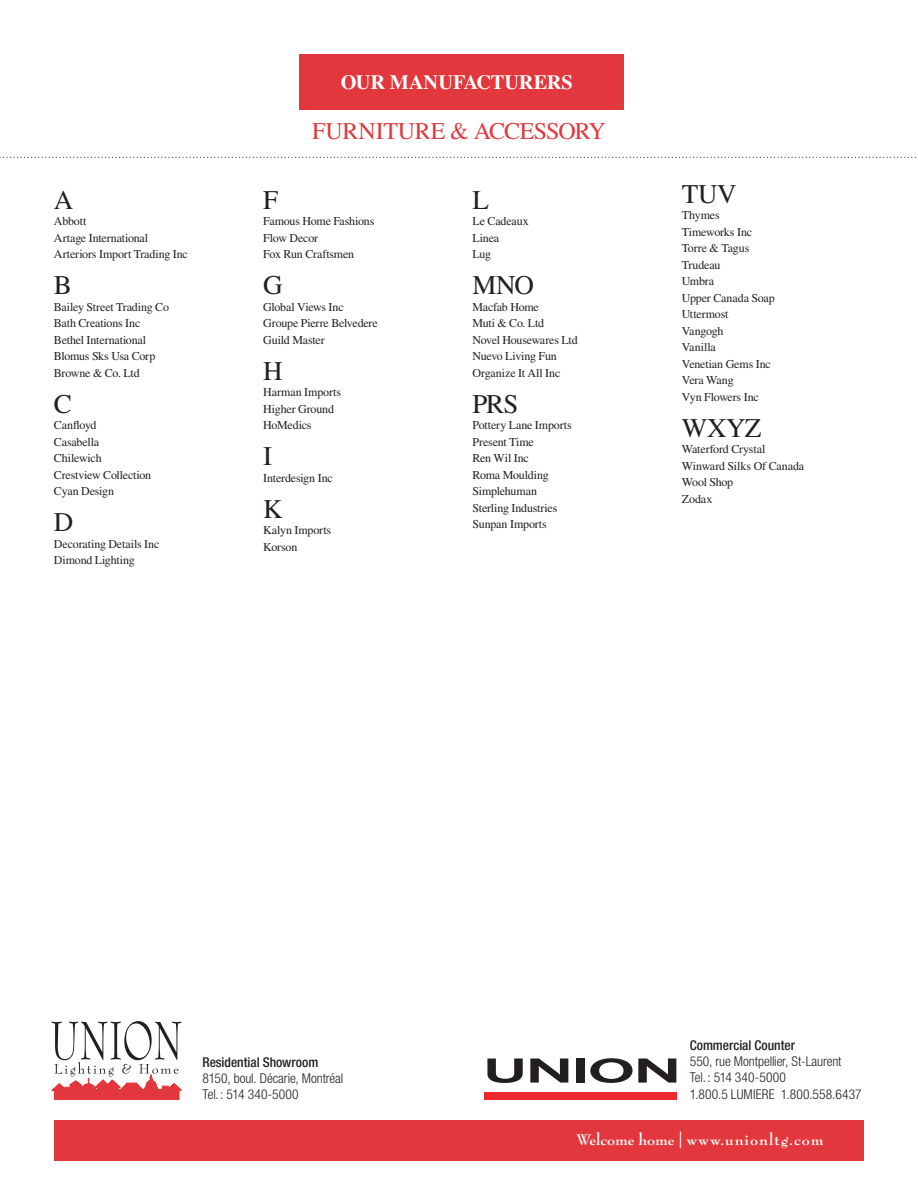
<style>
.page{position:relative;width:918px;height:1188px;background:#fff}
.page>*{position:absolute;margin:0;border:0;box-sizing:border-box;transform-origin:0 0}
.t1{font:27px "Times LT Std";letter-spacing:-.01em;color:#231f20}
.t2{font:24px "Times LT Std";letter-spacing:-.015em;color:#e1373d}
.t3{font:700 20.25px "Times LT Std";color:#fff}
.t4{font:700 16.65px "Bernhard Modern Std";letter-spacing:.06em;color:#fff}
.t5{font:300 condensed 13.5px/16.2px "Helvetica Neue LT Std";color:#231f20}
.t6{font:500 condensed 13.5px "Helvetica Neue LT Std";color:#231f20}
.t7{font:12px/16.5px "Times LT Std";letter-spacing:-.015em;color:#231f20}
</style>
<div class="page">
<div style="left:54px;top:1120px;width:810px;height:41px;background:#e1373d"></div>
<svg style="left:51px;top:1021px;width:131px;height:79px"></svg>
<svg style="left:0;top:157px;width:916px;height:1px"></svg>
<div style="left:299px;top:54px;width:324px;height:55px;background:#e1373d"></div>
<div style="left:484px;top:1092px;width:193px;height:7px;background:#ec2a2d"></div>
<svg style="left:487px;top:1059px;width:36px;height:24px"></svg>
<svg style="left:530px;top:1059px;width:38px;height:24px"></svg>
<div style="left:576px;top:1059px;width:8px;height:24px;background:#231f20"></div>
<svg style="left:590px;top:1058px;width:86px;height:25px"></svg>
<h1 class="t1" style="left:54px;top:184px;width:20px">A</h1>
<p class="t7" style="left:54px;top:213px;width:135px">Abbott<br>Artage International<br>Arteriors Import Trading Inc</p>
<h1 class="t1" style="left:54px;top:270px;width:17px">B</h1>
<p class="t7" style="left:54px;top:298px;width:117px">Bailey Street Trading Co<br>Bath Creations Inc<br>Bethel International<br>Blomus Sks Usa Corp<br>Browne &amp; Co. Ltd</p>
<h1 class="t1" style="left:54px;top:388px;width:20px">C</h1>
<p class="t7" style="left:54px;top:417px;width:99px">Canfloyd<br>Casabella<br>Chilewich<br>Crestview Collection<br>Cyan Design</p>
<h1 class="t1" style="left:54px;top:507px;width:21px">D</h1>
<p class="t7" style="left:54px;top:535px;width:107px">Decorating Details Inc<br>Dimond Lighting</p>
<h3 class="t3" style="left:341px;top:70px;width:234px">OUR MANUFACTURERS</h3>
<h2 class="t2" style="left:312px;top:117px;width:294px">FURNITURE &amp; ACCESSORY</h2>
<h1 class="t1" style="left:263px;top:184px;width:17px">F</h1>
<p class="t7" style="left:263px;top:213px;width:113px">Famous Home Fashions<br>Flow Decor<br>Fox Run Craftsmen</p>
<h1 class="t1" style="left:263px;top:270px;width:21px">G</h1>
<p class="t7" style="left:263px;top:298px;width:116px">Global Views Inc<br>Groupe Pierre Belvedere<br>Guild Master</p>
<h1 class="t1" style="left:263px;top:355px;width:21px">H</h1>
<p class="t7" style="left:263px;top:384px;width:79px">Harman Imports<br>Higher Ground<br>HoMedics</p>
<h1 class="t1" style="left:263px;top:441px;width:10px">I</h1>
<p class="t7" style="left:263px;top:469px;width:71px">Interdesign Inc</p>
<h1 class="t1" style="left:263px;top:493px;width:21px">K</h1>
<p class="t7" style="left:263px;top:522px;width:70px">Kalyn Imports<br>Korson</p>
<h1 class="t1" style="left:472px;top:184px;width:18px">L</h1>
<p class="t7" style="left:472px;top:213px;width:58px">Le Cadeaux<br>Linea<br>Lug</p>
<h1 class="t1" style="left:472px;top:270px;width:43px">Mno</h1>
<p class="t7" style="left:472px;top:298px;width:107px">Macfab Home<br>Muti &amp; Co. Ltd<br>Novel Housewares Ltd<br>Nuevo Living Fun<br>Organize It All Inc</p>
<h1 class="t1" style="left:472px;top:388px;width:30px">Prs</h1>
<p class="t7" style="left:472px;top:417px;width:101px">Pottery Lane Imports<br>Present Time<br>Ren Wil Inc<br>Roma Moulding<br>Simplehuman<br>Sterling Industries<br>Sunpan Imports</p>
<h1 class="t1" style="left:682px;top:178px;width:37px">Tuv</h1>
<p class="t7" style="left:682px;top:207px;width:95px">Thymes<br>Timeworks Inc<br>Torre &amp; Tagus<br>Trudeau<br>Umbra<br>Upper Canada Soap<br>Uttermost<br>Vangogh<br>Vanilla<br>Venetian Gems Inc<br>Vera Wang<br>Vyn Flowers Inc</p>
<h1 class="t1" style="left:682px;top:412px;width:77px">Wxyz</h1>
<p class="t7" style="left:682px;top:441px;width:124px">Waterford Crystal<br>Winward Silks Of Canada<br>Wool Shop<br>Zodax</p>
<p class="t6" style="left:202px;top:1054px;width:117px">Residential Showroom</p>
<p class="t5" style="left:202px;top:1070px;width:142px">8150, boul. Décarie, Montréal<br>Tel.: 514 340-5000</p>
<p class="t6" style="left:690px;top:1037px;width:107px">Commercial Counter</p>
<p class="t5" style="left:690px;top:1053px;width:173px">550, rue Montpellier, St-Laurent<br>Tel.: 514 340-5000<br>1.800.5 LUMIERE 1.800.558.6437</p>
<h3 class="t4" style="left:576px;top:1132px;width:249px">Welcome home | www.unionltg.com</h3>
</div>
